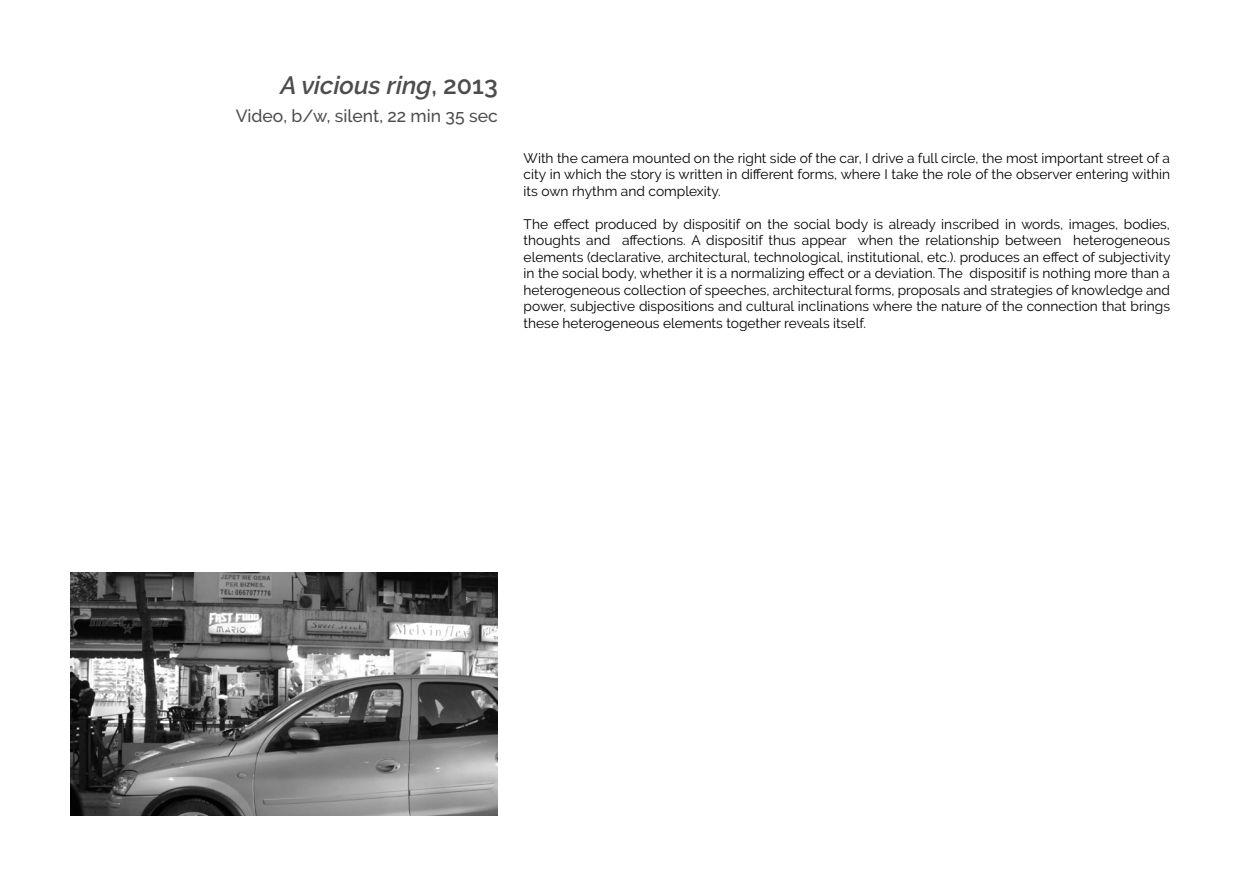
<style>
.page{position:relative;width:1241px;height:886px;background:#fff}
.page>*{position:absolute;margin:0;border:0;box-sizing:border-box;transform-origin:0 0}
.t1{font:italic 600 25px "Raleway";color:#4d4d4f}
.t2{font:500 17.5px "Raleway";color:#4d4d4f}
.t3{font:13.75px/16.5px "Raleway";color:#000;text-align:justify}
.s1{font-style:normal}
</style>
<div class="page">
<img style="left:71px;top:573px;width:426px;height:242px">
<h1 class="t1" style="left:280px;top:71px;width:219px">A vicious ring<span class="s1">, 2013</span></h1>
<p class="t2" style="left:236px;top:106px;width:263px">Video, b/w, silent, 22 min 35 sec</p>
<p class="t3" style="left:523px;top:149px;width:648px">With the camera mounted on the right side of the car, I drive a full circle, the most important street of a city in which the story is written in different forms, where I take the role of the observer entering within its own rhythm and complexity.</p>
<p class="t3" style="left:523px;top:215px;width:648px">The effect produced by dispositif on the social body is already inscribed in words, images, bodies, thoughts and affections. A dispositif thus appear when the relationship between heterogeneous elements (declarative, architectural, technological, institutional, etc.). produces an effect of subjectivity in the social body, whether it is a normalizing effect or a deviation. The dispositif is nothing more than a heterogeneous collection of speeches, architectural forms, proposals and strategies of knowledge and power, subjective dispositions and cultural inclinations where the nature of the connection that brings these heterogeneous elements together reveals itself.</p>
</div>
